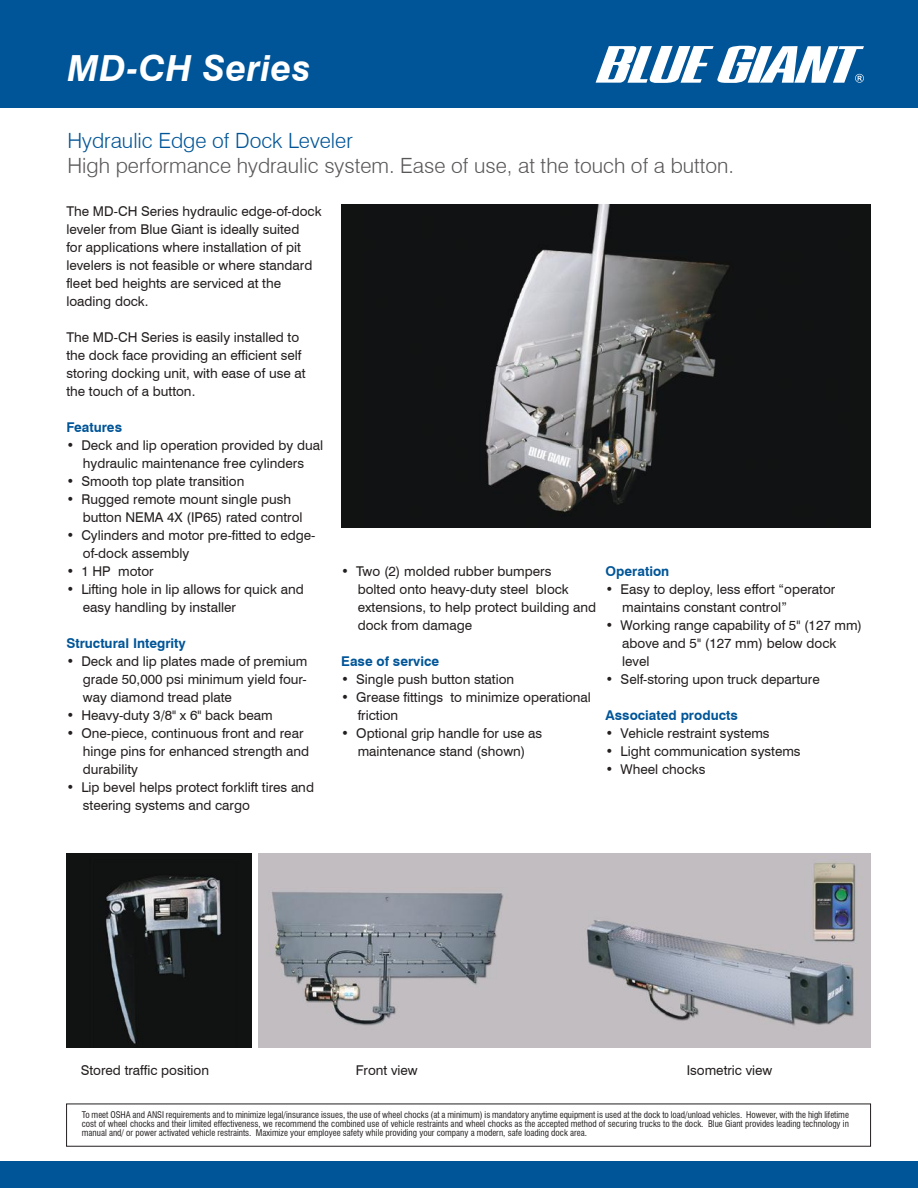
<style>
.page{position:relative;width:918px;height:1188px;background:#005598}
.page>*{position:absolute;margin:0;border:0;box-sizing:border-box;transform-origin:0 0}
.t1{font:italic 700 36px "Swiss 721 BT";letter-spacing:.01em;color:#fff}
.t2{font:300 21px "Swiss 721 BT";color:#5a5758}
.t3{font:300 21px "Swiss 721 BT";color:#005598}
.t4{font:13.5px/18px "Swiss 721 BT";color:#241f1f}
.t5{font:700 13.5px "Swiss 721 BT";color:#005598}
.t6{font:condensed 9px/9px "Swiss 721 BT";color:#241f1f;text-align:justify}
</style>
<div class="page">
<div style="left:0;top:108px;width:918px;height:1052px;background:#fff"></div>
<img style="left:258px;top:853px;width:613px;height:194px">
<img style="left:66px;top:853px;width:185px;height:194px">
<svg style="left:596px;top:46px;width:268px;height:37px"></svg>
<img style="left:341px;top:205px;width:529px;height:323px">
<h1 class="t1" style="left:68px;top:46px;width:245px">MD-CH Series</h1>
<h2 class="t3" style="left:68px;top:127px;width:287px">Hydraulic Edge of Dock Leveler</h2>
<h2 class="t2" style="left:68px;top:153px;width:668px">High performance hydraulic system. Ease of use, at the touch of a button.</h2>
<p class="t4" style="left:66px;top:202px;width:257px">The MD-CH Series hydraulic edge-of-dock leveler from Blue Giant is ideally suited<br>for applications where installation of pit levelers is not feasible or where standard fleet bed heights are serviced at the loading dock.</p>
<p class="t4" style="left:66px;top:328px;width:241px">The MD-CH Series is easily installed to the dock face providing an efficient self storing docking unit, with ease of use at the touch of a button.</p>
<p class="t5" style="left:66px;top:419px;width:57px">Features</p>
<p class="t4" style="left:66px;top:436px;width:258px;text-align:center">• Deck and lip operation provided by dual hydraulic maintenance free cylinders</p>
<p class="t4" style="left:66px;top:472px;width:180px">• Smooth top plate transition</p>
<p class="t4" style="left:83px;top:490px;width:221px;text-indent:-16px">• Rugged remote mount single push button NEMA 4X (IP65) rated control</p>
<p class="t4" style="left:83px;top:526px;width:234px;text-indent:-16px">• Cylinders and motor pre-fitted to edge&shy;of-dock assembly</p>
<p class="t4" style="left:66px;top:562px;width:89px">• 1 HP motor</p>
<p class="t4" style="left:83px;top:580px;width:222px;text-indent:-16px">• Lifting hole in lip allows for quick and easy handling by installer</p>
<p class="t5" style="left:66px;top:635px;width:121px">Structural Integrity</p>
<p class="t4" style="left:83px;top:652px;width:226px;text-align:justify;text-indent:-16px">• Deck and lip plates made of premium grade 50,000 psi minimum yield four&shy;way diamond tread plate</p>
<p class="t4" style="left:66px;top:706px;width:208px">• Heavy-duty 3/8" x 6" back beam</p>
<p class="t4" style="left:83px;top:724px;width:228px;text-indent:-16px">• One-piece, continuous front and rear hinge pins for enhanced strength and durability</p>
<p class="t4" style="left:83px;top:778px;width:233px;text-indent:-16px">• Lip bevel helps protect forklift tires and steering systems and cargo</p>
<p class="t4" style="left:358px;top:562px;width:240px;text-indent:-16px">• Two (2) molded rubber bumpers<br>bolted onto heavy-duty steel block extensions, to help protect building and dock from damage</p>
<p class="t5" style="left:341px;top:653px;width:99px">Ease of service</p>
<p class="t4" style="left:341px;top:670px;width:174px">• Single push button station</p>
<p class="t4" style="left:358px;top:688px;width:235px;text-indent:-16px">• Grease fittings to minimize operational friction</p>
<p class="t4" style="left:341px;top:724px;width:203px;text-align:center">• Optional grip handle for use as maintenance stand (shown)</p>
<p class="t5" style="left:606px;top:563px;width:65px">Operation</p>
<p class="t4" style="left:622px;top:580px;width:215px;text-indent:-16px">• Easy to deploy, less effort “operator maintains constant control”</p>
<p class="t4" style="left:622px;top:616px;width:242px;text-indent:-16px">• Working range capability of 5" (127 mm) above and 5" (127 mm) below dock level</p>
<p class="t4" style="left:606px;top:670px;width:216px">• Self-storing upon truck departure</p>
<p class="t5" style="left:606px;top:707px;width:134px">Associated products</p>
<p class="t4" style="left:606px;top:724px;width:166px">• Vehicle restraint systems</p>
<p class="t4" style="left:606px;top:742px;width:197px">• Light communication systems</p>
<p class="t4" style="left:606px;top:760px;width:101px">• Wheel chocks</p>
<p class="t4" style="left:81px;top:1061px;width:130px">Stored traffic position</p>
<p class="t4" style="left:356px;top:1061px;width:63px">Front view</p>
<p class="t4" style="left:687px;top:1061px;width:87px">Isometric view</p>
<p class="t6" style="left:82px;top:1110px;width:769px">To meet OSHA and ANSI requirements and to minimize legal/insurance issues, the use of wheel chocks (at a minimum) is mandatory anytime equipment is used at the dock to load/unload vehicles. However, with the high lifetime cost of wheel chocks and their limited effectiveness, we recommend the combined use of vehicle restraints and wheel chocks as the accepted method of securing trucks to the dock. Blue Giant provides leading technology in manual and/ or power activated vehicle restraints. Maximize your employee safety while providing your company a modern, safe loading dock area.</p>
</div>
